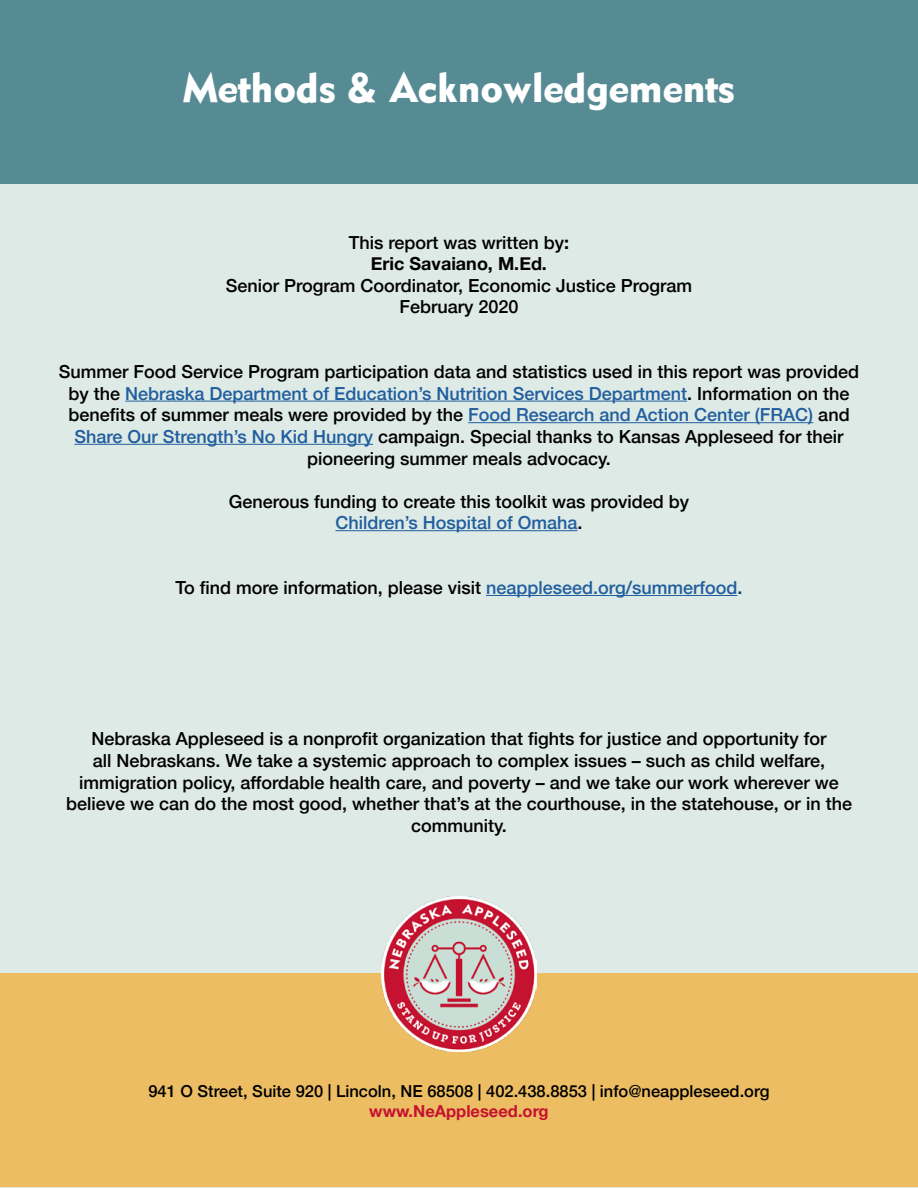
<style>
.page{position:relative;width:918px;height:1188px;background:#fff}
.page>*{position:absolute;margin:0;border:0;box-sizing:border-box;transform-origin:0 0}
.t1{font:40.5px "Cg Gothic No 3";color:#fff}
.t2{font:500 18px/21.6px "Helvetica Neue";color:#000;text-align:center}
.t3{font:500 16.5px "Helvetica Neue";color:#000}
.t4{font:700 16.5px "Helvetica Neue";color:#c51230}
.s1{font-weight:700}
.s2{color:#215e9e}
.s3{color:#003f5f}
</style>
<div class="page">
<div style="left:0;top:0;width:918px;height:1187px;background:#deeae6"></div>
<div style="left:0;top:0;width:918px;height:184px;background:#578b94"></div>
<hr style="left:125px;top:401px;width:562px;height:1px;background:#215e9e">
<hr style="left:468px;top:422px;width:345px;height:1px;background:#215e9e">
<hr style="left:74px;top:444px;width:299px;height:1px;background:#215e9e">
<hr style="left:335px;top:530px;width:243px;height:1px;background:#215e9e">
<hr style="left:486px;top:595px;width:251px;height:1px;background:#215e9e">
<div style="left:0;top:974px;width:918px;height:213px;background:#ecbd62"></div>
<img style="left:381px;top:896px;width:156px;height:155px">
<h1 class="t1" style="left:183px;top:63px;width:554px">Methods &amp; Acknowledgements</h1>
<p class="t2" style="left:349px;top:230px;width:222px">This report was written by<span class="s1">:<br>Eric Savaiano, M.Ed.</span></p>
<p class="t2" style="left:226px;top:273px;width:468px">Senior Program Coordinator, Economic Justice Program<br>February 2020</p>
<p class="t2" style="left:59px;top:359px;width:802px">Summer Food Service Program participation data and statistics used in this report was provided by the <span class="s2">Nebraska Department of Education’s Nutrition Services Department</span>. Information on the benefits of summer meals were provided by the <span class="s2">Food Research and Action Center (FRAC)</span> and <span class="s2">Share Our Strength’s No Kid Hungry</span> campaign. Special thanks to Kansas Appleseed for their pioneering summer meals advocacy.</p>
<p class="t2" style="left:229px;top:489px;width:462px">Generous funding to create this toolkit was provided by<br><span class="s2">Children’s Hospital of Omaha</span>.</p>
<p class="t2" style="left:176px;top:575px;width:568px">To find more information, please visit <span class="s2">neappleseed.org/summerfood</span><span class="s3">.</span></p>
<p class="t2" style="left:66px;top:727px;width:787px">Nebraska Appleseed is a nonprofit organization that fights for justice and opportunity for<br>all Nebraskans. We take a systemic approach to complex issues – such as child welfare, immigration policy, affordable health care, and poverty – and we take our work wherever we believe we can do the most good, whether that’s at the courthouse, in the statehouse, or in the community.</p>
<p class="t3" style="left:148px;top:1078px;width:623px">941 O Street, Suite 920 | Lincoln, NE 68508 | 402.438.8853 | info@neappleseed.org</p>
<p class="t4" style="left:369px;top:1098px;width:181px">www.NeAppleseed.org</p>
</div>
